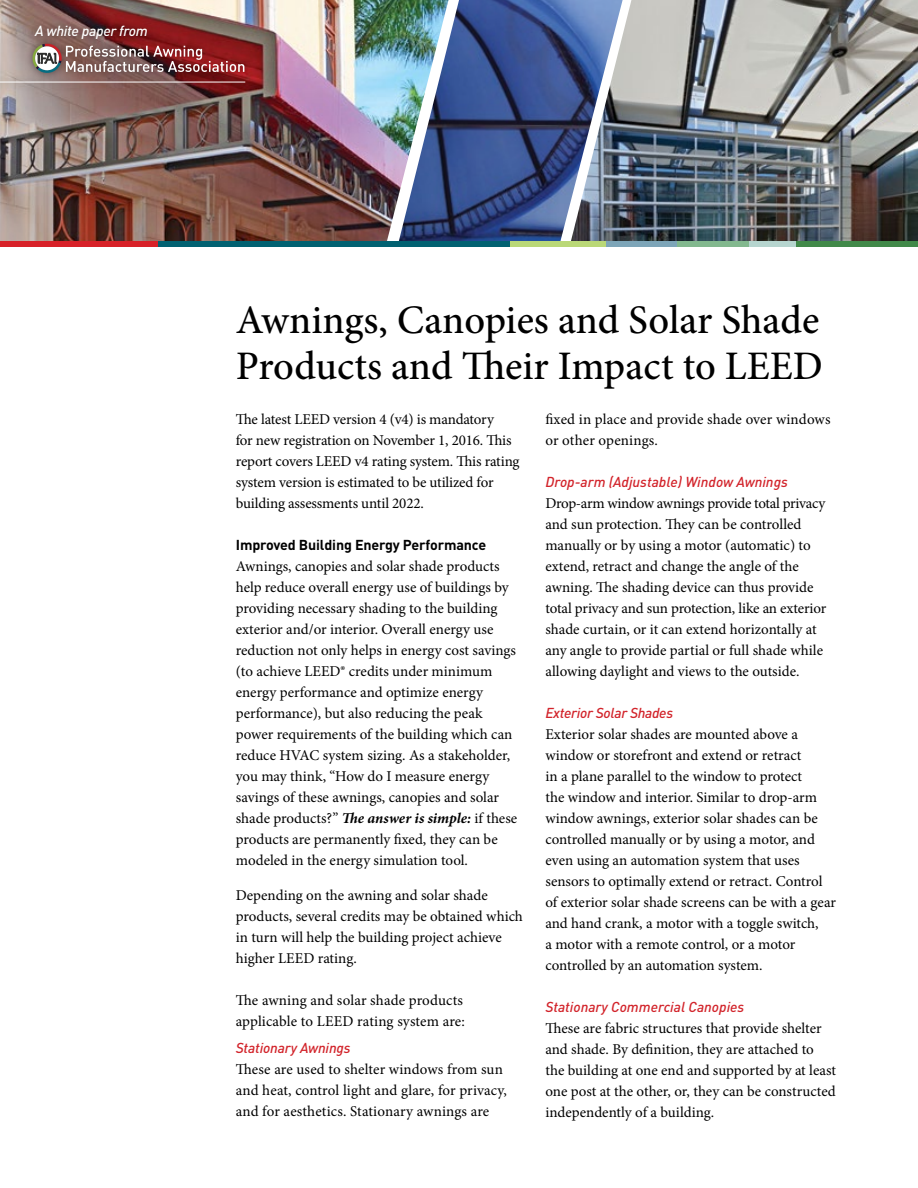
<style>
.page{position:relative;width:918px;height:1188px;background:#fff}
.page>*{position:absolute;margin:0;border:0;box-sizing:border-box;transform-origin:0 0}
.t1{font:500 40.5px/46.5px "Minion Pro";color:#000}
.t2{font:15px/21px "Minion Pro";letter-spacing:-.005em;color:#000}
.t3{font:italic 500 14.4px "DINOT";letter-spacing:-.02em;color:#fff}
.t4{font:italic 500 14.25px "DINOT";color:#d2232a}
.t5{font:700 14.25px "DINOT";letter-spacing:-.01em;color:#000}
.t6{font:italic 500 14.25px "DINOT";letter-spacing:-.02em;color:#d2232a}
.s1{font-weight:700;font-style:italic}
</style>
<div class="page">
<img style="left:0;top:0;width:399px;height:242px">
<img style="left:623px;top:0;width:295px;height:242px">
<img style="left:399px;top:0;width:224px;height:242px">
<div style="left:794px;top:242px;width:124px;height:5px;background:#418949"></div>
<div style="left:747px;top:242px;width:49px;height:5px;background:#b6d5cf"></div>
<div style="left:675px;top:242px;width:74px;height:5px;background:#82b88e"></div>
<div style="left:603px;top:242px;width:74px;height:5px;background:#7da5b8"></div>
<div style="left:508px;top:242px;width:97px;height:5px;background:#bad877"></div>
<div style="left:156px;top:242px;width:354px;height:5px;background:#016171"></div>
<div style="left:0;top:242px;width:158px;height:5px;background:#d72128"></div>
<div style="left:0;top:19px;width:253px;height:72px;background:#000;opacity:.43"></div>
<img style="left:31px;top:43px;width:213px;height:32px">
<hr style="left:0;top:82px;width:245px;height:1px;background:#fff">
<p class="t3" style="left:35px;top:21px;width:114px">A white paper from</p>
<h1 class="t1" style="left:236px;top:297px;width:589px">Awnings, Canopies and Solar Shade<br>Products and Their Impact to LEED</h1>
<p class="t2" style="left:236px;top:409px;width:285px">The latest LEED version 4 (v4) is mandatory<br>for new registration on November 1, 2016. This report covers LEED v4 rating system. This rating system version is estimated to be utilized for building assessments until 2022.</p>
<p class="t5" style="left:236px;top:535px;width:252px">Improved Building Energy Performance</p>
<p class="t2" style="left:236px;top:556px;width:283px">Awnings, canopies and solar shade products help reduce overall energy use of buildings by providing necessary shading to the building exterior and/or interior. Overall energy use reduction not only helps in energy cost savings (to achieve LEED® credits under minimum energy performance and optimize energy performance), but also reducing the peak power requirements of the building which can reduce HVAC system sizing. As a stakeholder, you may think, “How do I measure energy savings of these awnings, canopies and solar shade products?” <span class="s1">The answer is simple:</span> if these products are permanently fixed, they can be modeled in the energy simulation tool.</p>
<p class="t2" style="left:236px;top:884px;width:289px">Depending on the awning and solar shade products, several credits may be obtained which in turn will help the building project achieve higher LEED rating.</p>
<p class="t2" style="left:236px;top:989px;width:231px">The awning and solar shade products applicable to LEED rating system are:</p>
<p class="t4" style="left:236px;top:1039px;width:116px">Stationary Awnings</p>
<p class="t2" style="left:236px;top:1059px;width:273px">These are used to shelter windows from sun and heat, control light and glare, for privacy, and for aesthetics. Stationary awnings are</p>
<p class="t2" style="left:545px;top:409px;width:287px">fixed in place and provide shade over windows or other openings.</p>
<p class="t4" style="left:545px;top:472px;width:244px">Drop-arm (Adjustable) Window Awnings</p>
<p class="t2" style="left:545px;top:493px;width:282px">Drop-arm window awnings provide total privacy and sun protection. They can be controlled manually or by using a motor (automatic) to extend, retract and change the angle of the awning. The shading device can thus provide total privacy and sun protection, like an exterior shade curtain, or it can extend horizontally at any angle to provide partial or full shade while allowing daylight and views to the outside.</p>
<p class="t6" style="left:545px;top:703px;width:129px">Exterior Solar Shades</p>
<p class="t2" style="left:545px;top:724px;width:292px">Exterior solar shades are mounted above a window or storefront and extend or retract<br>in a plane parallel to the window to protect<br>the window and interior. Similar to drop-arm window awnings, exterior solar shades can be controlled manually or by using a motor, and even using an automation system that uses sensors to optimally extend or retract. Control of exterior solar shade screens can be with a gear and hand crank, a motor with a toggle switch,<br>a motor with a remote control, or a motor controlled by an automation system.</p>
<p class="t4" style="left:545px;top:997px;width:200px">Stationary Commercial Canopies</p>
<p class="t2" style="left:545px;top:1018px;width:292px">These are fabric structures that provide shelter and shade. By definition, they are attached to the building at one end and supported by at least one post at the other, or, they can be constructed independently of a building.</p>
</div>
